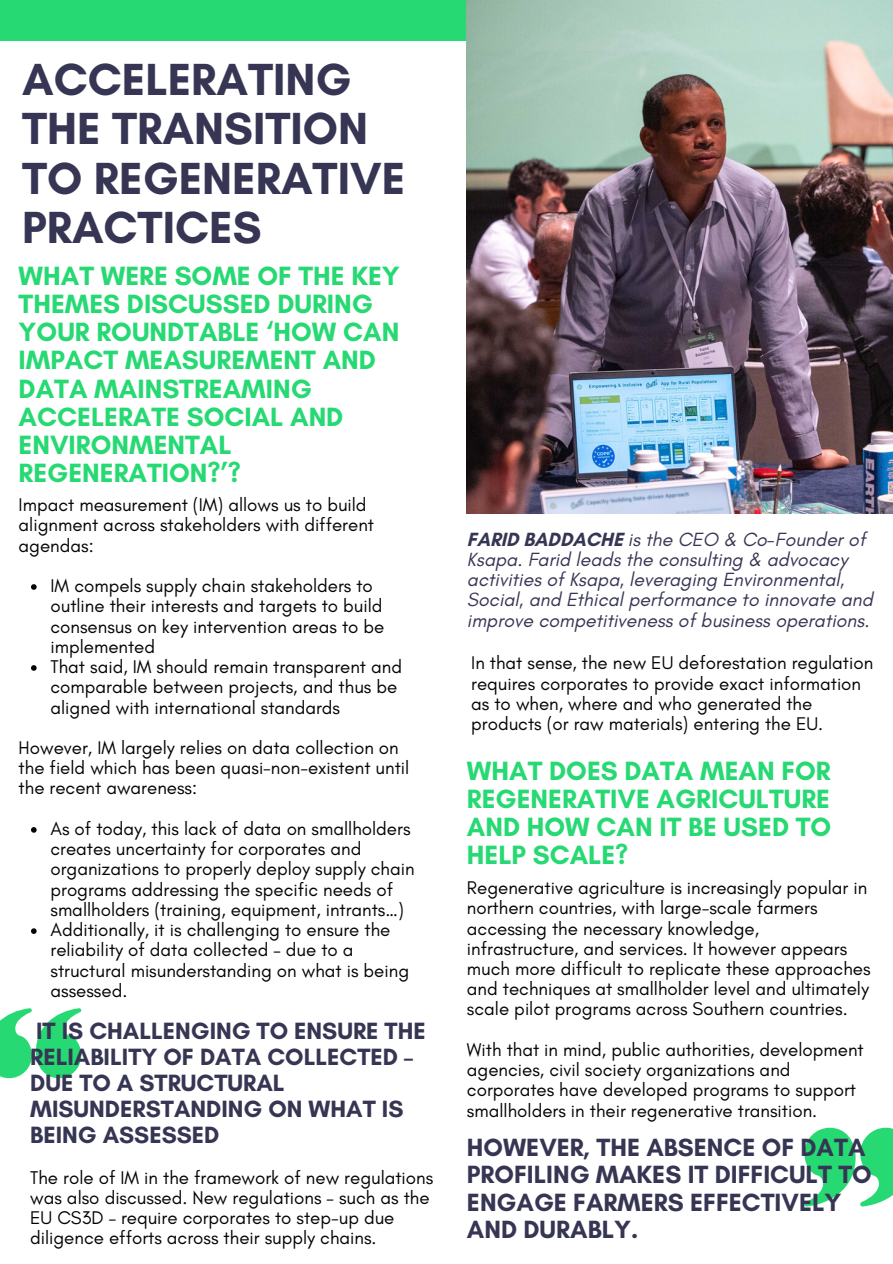
<style>
.page{position:relative;width:893px;height:1264px;background:#fff}
.page>*{position:absolute;margin:0;border:0;box-sizing:border-box;transform-origin:0 0}
.t1{font:700 45.75px/49.5px "Glacial Indifference";color:#363654}
.t2{font:700 26.85px/28px "Glacial Indifference";color:#26d973}
.t3{font:700 25.35px/27.3px "Glacial Indifference";color:#363654}
.t4{font:700 24px/25.8px "Glacial Indifference";color:#363654}
.t5{font:italic 19.5px/20.2px "Glacial Indifference";color:#363654}
.t6{font:18.75px/20.2px "Glacial Indifference";color:#040403}
.s1{font-weight:700;font-style:normal}
</style>
<div class="page">
<div style="left:0;top:0;width:471px;height:41px;background:#26d973"></div>
<svg style="left:31px;top:584px;width:6px;height:6px"></svg>
<svg style="left:31px;top:665px;width:6px;height:5px"></svg>
<svg style="left:31px;top:827px;width:6px;height:5px"></svg>
<svg style="left:31px;top:928px;width:6px;height:5px"></svg>
<svg style="left:804px;top:1127px;width:88px;height:79px"></svg>
<svg style="left:0;top:1008px;width:82px;height:70px"></svg>
<img style="left:467px;top:0;width:425px;height:513px">
<h1 class="t1" style="left:22px;top:54px;width:384px">ACCELERATING<br>THE TRANSITION<br>TO REGENERATIVE<br>PRACTICES</h1>
<h2 class="t2" style="left:19px;top:262px;width:383px">WHAT WERE SOME OF THE KEY<br>THEMES DISCUSSED DURING<br>YOUR ROUNDTABLE ‘HOW CAN<br>IMPACT MEASUREMENT AND<br>DATA MAINSTREAMING<br>ACCELERATE SOCIAL AND<br>ENVIRONMENTAL<br>REGENERATION?’?</h2>
<p class="t6" style="left:19px;top:494px;width:357px">Impact measurement (IM) allows us to build alignment across stakeholders with different agendas:</p>
<p class="t6" style="left:50px;top:575px;width:353px">IM compels supply chain stakeholders to outline their interests and targets to build consensus on key intervention areas to be implemented<br>That said, IM should remain transparent and comparable between projects, and thus be aligned with international standards</p>
<p class="t6" style="left:19px;top:737px;width:392px">However, IM largely relies on data collection on the field which has been quasi-non-existent until the recent awareness:</p>
<p class="t6" style="left:50px;top:818px;width:365px">As of today, this lack of data on smallholders creates uncertainty for corporates and organizations to properly deploy supply chain programs addressing the specific needs of smallholders (training, equipment, intrants…)<br>Additionally, it is challenging to ensure the reliability of data collected – due to a structural misunderstanding on what is being assessed.</p>
<p class="t4" style="left:30px;top:1018px;width:397px">IT IS CHALLENGING TO ENSURE THE<br>RELIABILITY OF DATA COLLECTED –<br>DUE TO A STRUCTURAL<br>MISUNDERSTANDING ON WHAT IS<br>BEING ASSESSED</p>
<p class="t6" style="left:30px;top:1166px;width:404px">The role of IM in the framework of new regulations was also discussed. New regulations – such as the EU CS3D – require corporates to step-up due diligence efforts across their supply chains.</p>
<p class="t5" style="left:467px;top:528px;width:407px"><span class="s1">FARID BADDACHE</span> is the CEO &amp; Co-Founder of Ksapa. Farid leads the consulting &amp; advocacy activities of Ksapa, leveraging Environmental, Social, and Ethical performance to innovate and improve competitiveness of business operations.</p>
<p class="t6" style="left:471px;top:652px;width:403px">In that sense, the new EU deforestation regulation requires corporates to provide exact information as to when, where and who generated the products (or raw materials) entering the EU.</p>
<h2 class="t2" style="left:467px;top:756px;width:366px;text-align:justify">WHAT DOES DATA MEAN FOR REGENERATIVE AGRICULTURE AND HOW CAN IT BE USED TO HELP SCALE?</h2>
<p class="t6" style="left:467px;top:877px;width:405px">Regenerative agriculture is increasingly popular in northern countries, with large-scale farmers accessing the necessary knowledge, infrastructure, and services. It however appears much more difficult to replicate these approaches and techniques at smallholder level and ultimately scale pilot programs across Southern countries.</p>
<p class="t6" style="left:467px;top:1039px;width:398px">With that in mind, public authorities, development agencies, civil society organizations and corporates have developed programs to support smallholders in their regenerative transition.</p>
<h3 class="t3" style="left:467px;top:1133px;width:406px">HOWEVER, THE ABSENCE OF DATA<br>PROFILING MAKES IT DIFFICULT TO<br>ENGAGE FARMERS EFFECTIVELY<br>AND DURABLY.</h3>
</div>
